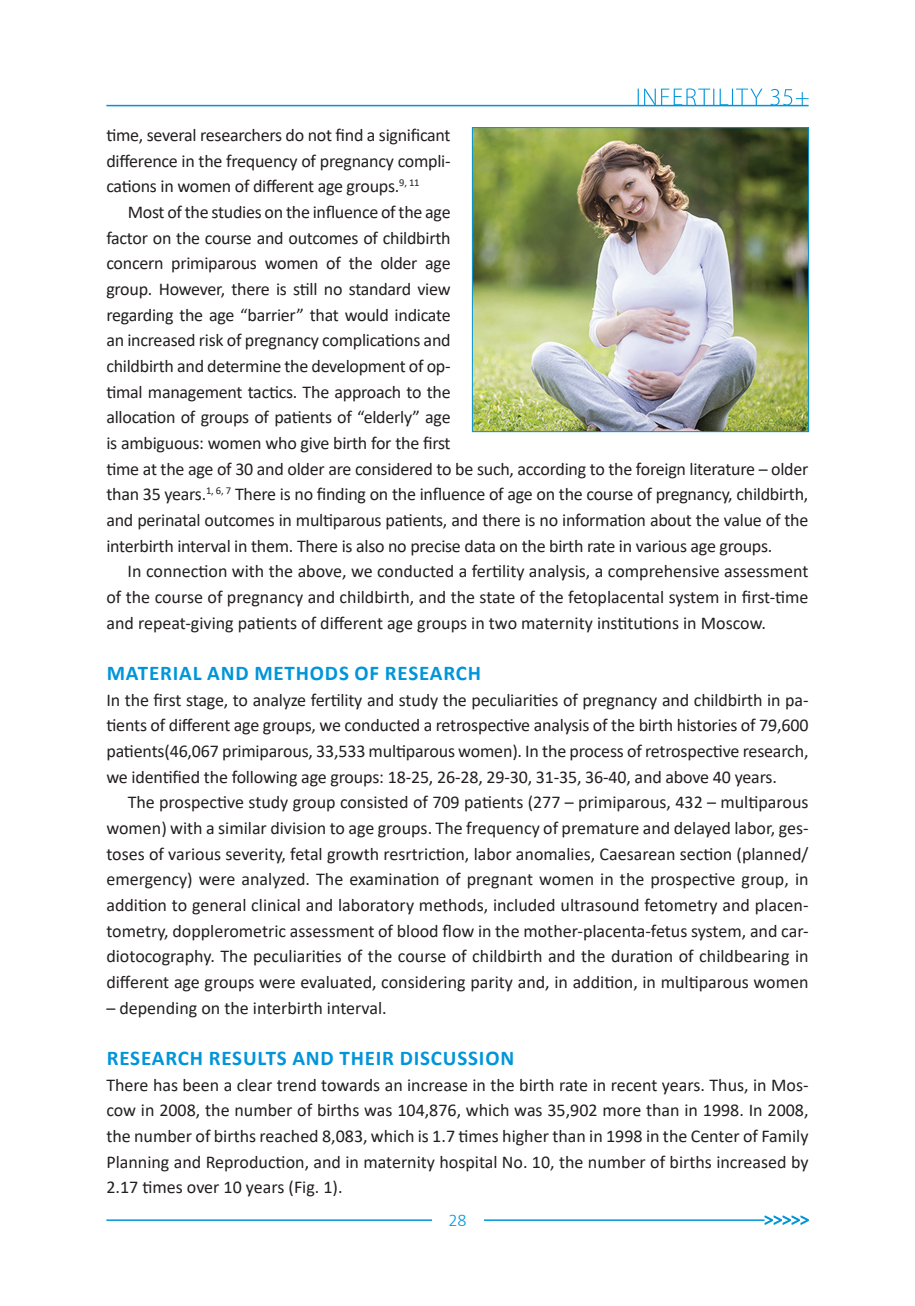
<style>
.page{position:relative;width:915px;height:1306px;background:#fff}
.page>*{position:absolute;margin:0;border:0;box-sizing:border-box;transform-origin:0 0}
.t1{font:700 21px "Calibri";letter-spacing:.04em;color:#0095d9}
.t2{font:18px/25.7px "Calibri";letter-spacing:-.015em;color:#231f20;text-align:justify}
.t3{font:300 18px "Calibri";color:#0095d9}
</style>
<div class="page">
<hr style="left:106px;top:105px;width:702px;height:1px;background:#0095d9">
<hr style="left:106px;top:1219px;width:658px;height:1px;background:#0095d9">
<div style="left:432px;top:1212px;width:51px;height:14px;background:#fff"></div>
<svg style="left:764px;top:1215px;width:44px;height:9px"></svg>
<svg style="left:637px;top:88px;width:171px;height:17px"></svg>
<img style="left:474px;top:129px;width:332px;height:301px">
<div style="left:472px;top:127px;width:336px;height:305px;border:1px solid #0095d9"></div>
<p class="t2" style="left:106px;top:122px;width:346px">time, several researchers do not find a significant difference in the frequency of pregnancy compli&shy;cations in women of different age groups.<sup>9,</sup> <sup>11</sup></p>
<p class="t2" style="left:106px;top:199px;width:703px;text-align:left;text-indent:21px">Most of the studies on the influence of the age<br>factor on the course and outcomes of childbirth<br>concern primiparous women of the older age<br>group. However, there is still no standard view<br>regarding the age “barrier” that would indicate<br>an increased risk of pregnancy complications and<br>childbirth and determine the development of op-<br>timal management tactics. The approach to the<br>allocation of groups of patients of “elderly” age<br>is ambiguous: women who give birth for the first<br>time at the age of 30 and older are considered to be such, according to the foreign literature – older than 35 years.<sup>1,</sup> <sup>6,</sup> <sup>7</sup> There is no finding on the influence of age on the course of pregnancy, childbirth, and perinatal outcomes in multiparous patients, and there is no information about the value of the interbirth interval in them. There is also no precise data on the birth rate in various age groups.</p>
<p class="t2" style="left:106px;top:558px;width:703px;text-indent:21px">In connection with the above, we conducted a fertility analysis, a comprehensive assessment of the course of pregnancy and childbirth, and the state of the fetoplacental system in first-time and repeat-giving patients of different age groups in two maternity institutions in Moscow.</p>
<p class="t1" style="left:107px;top:658px;width:376px">MATERIAL AND METHODS OF RESEARCH</p>
<p class="t2" style="left:106px;top:686px;width:703px">In the first stage, to analyze fertility and study the peculiarities of pregnancy and childbirth in pa&shy;tients of different age groups, we conducted a retrospective analysis of the birth histories of 79,600 patients(46,067 primiparous, 33,533 multiparous women). In the process of retrospective research, we identified the following age groups: 18-25, 26-28, 29-30, 31-35, 36-40, and above 40 years.</p>
<p class="t2" style="left:106px;top:789px;width:703px;text-indent:21px">The prospective study group consisted of 709 patients (277 – primiparous, 432 – multiparous women) with a similar division to age groups. The frequency of premature and delayed labor, ges&shy;tosеs of various severity, fetal growth resrtriction, labor anomalies, Caesarean section (planned/ emergency) were analyzed. The examination of pregnant women in the prospective group, in addition to general clinical and laboratory methods, included ultrasound fetometry and placen&shy;tometry, dopplerometric assessment of blood flow in the mother-placenta-fetus system, and car&shy;diotocography. The peculiarities of the course of childbirth and the duration of childbearing in different age groups were evaluated, considering parity and, in addition, in multiparous women</p>
<p class="t2" style="left:106px;top:994px;width:282px">– depending on the interbirth interval.</p>
<p class="t1" style="left:107px;top:1043px;width:409px">RESEARCH RESULTS AND THEIR DISCUSSION</p>
<p class="t2" style="left:106px;top:1071px;width:703px">There has been a clear trend towards an increase in the birth rate in recent years. Thus, in Mos&shy;cow in 2008, the number of births was 104,876, which was 35,902 more than in 1998. In 2008, the number of births reached 8,083, which is 1.7 times higher than in 1998 in the Center of Family Planning and Reproduction, and in maternity hospital No. 10, the number of births increased by 2.17 times over 10 years (Fig. 1).</p>
<p class="t3" style="left:448px;top:1208px;width:20px">28</p>
</div>
